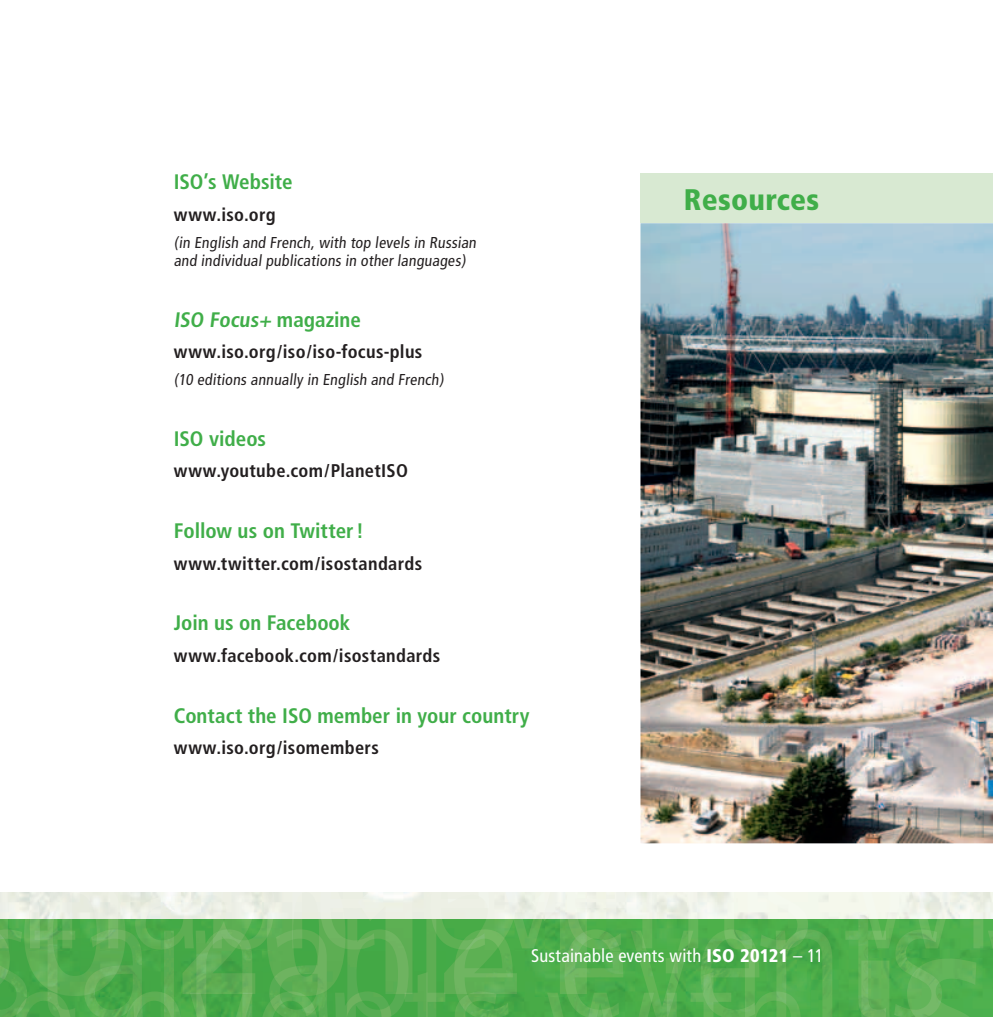
<style>
.page{position:relative;width:993px;height:1017px;background:#fff}
.page>*{position:absolute;margin:0;border:0;box-sizing:border-box;transform-origin:0 0}
.t1{font:900 condensed 29.75px "Frutiger";letter-spacing:.01em;color:#40ae49}
.t2{font:700 condensed 21px "Frutiger";color:#40ae49}
.t3{font:700 condensed 18.38px "Frutiger";letter-spacing:.015em;color:#231f20}
.t4{font:condensed 18.38px "Frutiger";letter-spacing:.01em;color:#fff}
.t5{font:condensed 15.75px/17.5px "Frutiger";color:#231f20}
.s1{font-weight:900}
</style>
<div class="page">
<img style="left:586px;top:949px;width:406px;height:68px">
<img style="left:586px;top:919px;width:406px;height:30px">
<img style="left:0;top:952px;width:810px;height:65px">
<img style="left:861px;top:958px;width:131px;height:59px">
<img style="left:0;top:949px;width:586px;height:3px">
<svg style="left:0;top:892px;width:586px;height:27px;background:#ecefe5"></svg>
<img style="left:0;top:919px;width:586px;height:30px">
<img style="left:0;top:952px;width:586px;height:44px">
<img style="left:640px;top:223px;width:352px;height:620px">
<div style="left:640px;top:174px;width:352px;height:49px;background:#d8e9d2"></div>
<p class="t2" style="left:174px;top:170px;width:120px">ISO’s Website</p>
<p class="t3" style="left:174px;top:203px;width:103px">www.iso.org</p>
<p class="t5" style="left:174px;top:234px;width:306px">(in English and French, with top levels in Russian and individual publications in other languages)</p>
<p class="t2" style="left:174px;top:307px;width:189px">ISO Focus+ magazine</p>
<p class="t3" style="left:174px;top:340px;width:250px">www.iso.org/iso/iso-focus-plus</p>
<p class="t5" style="left:174px;top:371px;width:274px">(10 editions annually in English and French)</p>
<p class="t2" style="left:174px;top:426px;width:94px">ISO videos</p>
<p class="t3" style="left:174px;top:460px;width:235px">www.youtube.com/PlanetISO</p>
<p class="t2" style="left:174px;top:519px;width:192px">Follow us on Twitter !</p>
<p class="t3" style="left:174px;top:552px;width:250px">www.twitter.com/isostandards</p>
<p class="t2" style="left:174px;top:611px;width:178px">Join us on Facebook</p>
<p class="t3" style="left:174px;top:644px;width:268px">www.facebook.com/isostandards</p>
<p class="t2" style="left:174px;top:703px;width:357px">Contact the ISO member in your country</p>
<p class="t3" style="left:174px;top:737px;width:207px">www.iso.org/isomembers</p>
<h1 class="t1" style="left:683px;top:181px;width:137px">Resources</h1>
<p class="t4" style="left:531px;top:945px;width:294px">Sustainable events with <span class="s1">ISO 20121</span> – 11</p>
</div>
